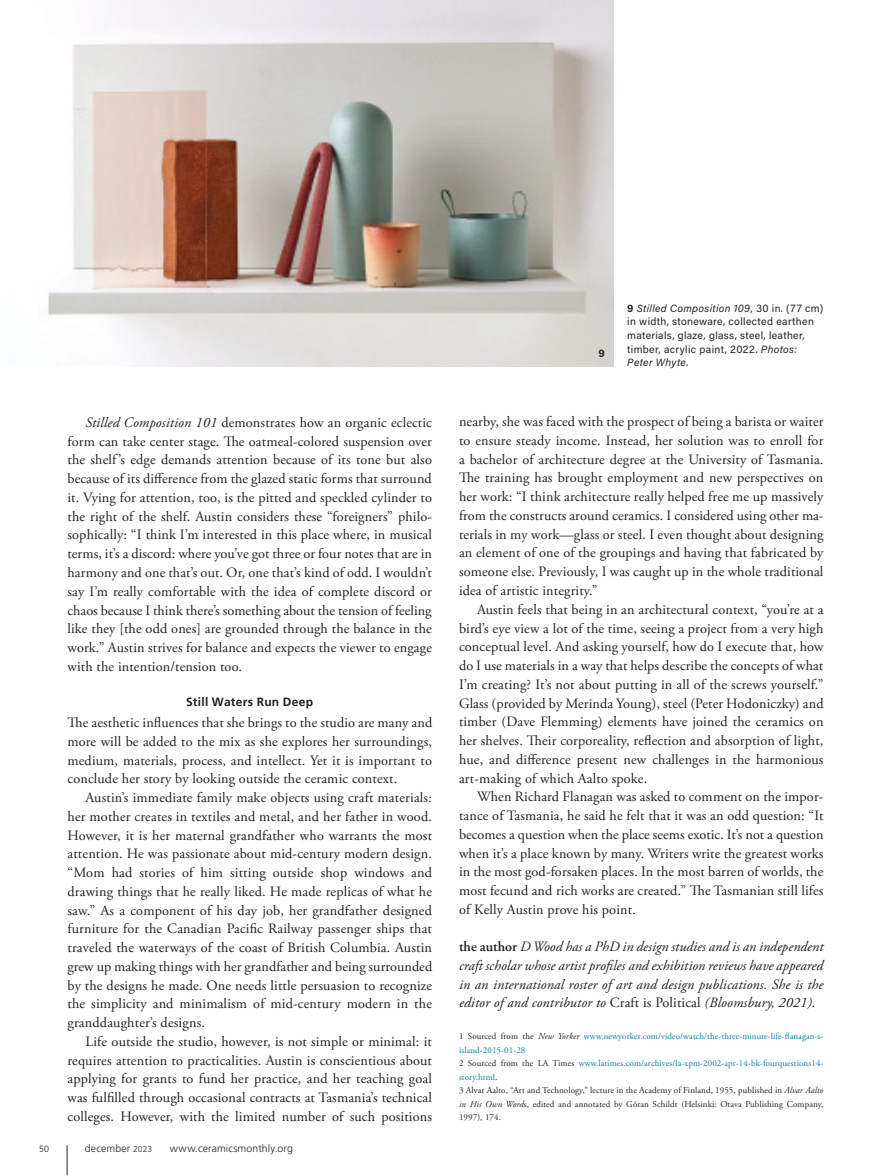
<style>
.page{position:relative;width:891px;height:1175px;background:#fff}
.page>*{position:absolute;margin:0;border:0;box-sizing:border-box;transform-origin:0 0}
.Article_Text{font:14.25px/18.8px "Adobe Garamond Pro";letter-spacing:.01em;color:#231f20;text-align:justify}
.Author_Bio{font:italic 14.25px/18.8px "Adobe Garamond Pro";letter-spacing:.01em;color:#231f20;text-align:justify}
.Article_Lead{font:14.25px/18.8px "Adobe Garamond Pro";letter-spacing:.01em;color:#231f20;text-align:justify}
.Article_Breakhead{font:700 12px "Frutiger LT Pro";letter-spacing:.02em;color:#231f20}
.Article_Caption{font:10.5px/13.5px "Acumin Pro";letter-spacing:.03em;color:#231f20}
.t1{font:300 10.5px "Frutiger LT Pro";letter-spacing:.01em;color:#231f20}
.Image_Number{font:700 10.5px "Acumin Pro";color:#231f20}
.ArticleFootnote{font:9px/13.5px "Adobe Garamond Pro";letter-spacing:.01em;color:#0080ad}
.ArticleFootnote-2{font:9px/13.5px "Adobe Garamond Pro";letter-spacing:.01em;color:#231f20;text-align:justify}
.t2{font:300 9px "Frutiger LT Pro";color:#231f20}
.s1{font-style:italic}
.s2{font-size:8.55px}
.s3{font-weight:700}
.s4{font-weight:600;font-style:normal}
.s5{font-style:normal}
.s6{color:#231f20}
.s7{font-style:italic;color:#231f20}
</style>
<div class="page">
<svg style="left:67px;top:1145px;width:1px;height:29px"></svg>
<img style="left:48px;top:0;width:566px;height:366px">
<p class="Article_Text" style="left:68px;top:413px;width:366px;text-indent:18px"><span class="s1">Stilled Composition 101</span> demonstrates how an organic eclectic form can take center stage. The oatmeal-colored suspension over the shelf’s edge demands attention because of its tone but also because of its difference from the glazed static forms that surround it. Vying for attention, too, is the pitted and speckled cylinder to the right of the shelf. Austin considers these “foreigners” philo&shy;sophically: “I think I’m interested in this place where, in musical terms, it’s a discord: where you’ve got three or four notes that are in harmony and one that’s out. Or, one that’s kind of odd. I wouldn’t say I’m really comfortable with the idea of complete discord or chaos because I think there’s something about the tension of feeling like they [the odd ones] are grounded through the balance in the work.” Austin strives for balance and expects the viewer to engage with the intention/tension too.</p>
<p class="Article_Breakhead" style="left:186px;top:694px;width:128px">Still Waters Run Deep</p>
<p class="Article_Lead" style="left:68px;top:713px;width:366px">The aesthetic influences that she brings to the studio are many and more will be added to the mix as she explores her surroundings, medium, materials, process, and intellect. Yet it is important to conclude her story by looking outside the ceramic context.</p>
<p class="Article_Text" style="left:68px;top:788px;width:366px;text-indent:18px">Austin’s immediate family make objects using craft materials: her mother creates in textiles and metal, and her father in wood.<br>However, it is her maternal grandfather who warrants the most attention. He was passionate about mid-century modern design. “Mom had stories of him sitting outside shop windows and drawing things that he really liked. He made replicas of what he saw.” As a component of his day job, her grandfather designed furniture for the Canadian Pacific Railway passenger ships that traveled the waterways of the coast of British Columbia. Austin grew up making things with her grandfather and being surrounded by the designs he made. One needs little persuasion to recognize the simplicity and minimalism of mid-century modern in the granddaughter’s designs.</p>
<p class="Article_Text" style="left:68px;top:1032px;width:366px;text-indent:18px">Life outside the studio, however, is not simple or minimal: it requires attention to practicalities. Austin is conscientious about applying for grants to fund her practice, and her teaching goal was fulfilled through occasional contracts at Tasmania’s technical colleges. However, with the limited number of such positions</p>
<p class="t2" style="left:39px;top:1143px;width:12px">50</p>
<p class="t1" style="left:85px;top:1142px;width:69px">december <span class="s2">2023</span></p>
<p class="t1" style="left:170px;top:1142px;width:125px">www.ceramicsmonthly.org</p>
<p class="Image_Number" style="left:599px;top:346px;width:8px">9</p>
<p class="Article_Caption" style="left:627px;top:301px;width:198px"><span class="s3">9</span> <span class="s1">Stilled Composition 109</span>, 30 in. (77 cm) in width, stoneware, collected earthen materials, glaze, glass, steel, leather, timber, acrylic paint, 2022. <span class="s1">Photos:<br>Peter Whyte</span>.</p>
<p class="Article_Text" style="left:459px;top:413px;width:366px">nearby, she was faced with the prospect of being a barista or waiter to ensure steady income. Instead, her solution was to enroll for a bachelor of architecture degree at the University of Tasmania.<br>The training has brought employment and new perspectives on her work: “I think architecture really helped free me up massively from the constructs around ceramics. I considered using other ma&shy;terials in my work—glass or steel. I even thought about designing an element of one of the groupings and having that fabricated by someone else. Previously, I was caught up in the whole traditional idea of artistic integrity.”</p>
<p class="Article_Text" style="left:459px;top:600px;width:366px;text-indent:18px">Austin feels that being in an architectural context, “you’re at a bird’s eye view a lot of the time, seeing a project from a very high conceptual level. And asking yourself, how do I execute that, how do I use materials in a way that helps describe the concepts of what I’m creating? It’s not about putting in all of the screws yourself.” Glass (provided by Merinda Young), steel (Peter Hodoniczky) and timber (Dave Flemming) elements have joined the ceramics on her shelves. Their corporeality, reflection and absorption of light, hue, and difference present new challenges in the harmonious art-making of which Aalto spoke.</p>
<p class="Article_Text" style="left:459px;top:788px;width:366px;text-indent:18px">When Richard Flanagan was asked to comment on the impor&shy;tance of Tasmania, he said he felt that it was an odd question: “It becomes a question when the place seems exotic. It’s not a question when it’s a place known by many. Writers write the greatest works in the most god-forsaken places. In the most barren of worlds, the most fecund and rich works are created.” The Tasmanian still lifes of Kelly Austin prove his point.</p>
<p class="Author_Bio" style="left:459px;top:937px;width:366px"><span class="s4">the author</span> D Wood has a PhD in design studies and is an independent craft scholar whose artist profiles and exhibition reviews have appeared in an international roster of art and design publications. She is the editor of and contributor to <span class="s5">Craft is Political</span> (Bloomsbury, 2021).</p>
<p class="ArticleFootnote" style="left:459px;top:1029px;width:366px"><span class="s6">1 Sourced from the</span> <span class="s7">New Yorker</span> www.newyorker.com/video/watch/the-three-minute-life-flanagan-s&shy;island-2015-01-28</p>
<p class="ArticleFootnote" style="left:459px;top:1056px;width:366px"><span class="s6">2 Sourced from the LA Times</span> www.latimes.com/archives/la-xpm-2002-apr-14-bk-fourquestions14- story.html<span class="s6">.</span></p>
<p class="ArticleFootnote-2" style="left:459px;top:1083px;width:366px">3 Alvar Aalto, “Art and Technology,” lecture in the Academy of Finland, 1955, published in <span class="s1">Alvar Aalto in His Own Word</span>s, edited and annotated by Göran Schildt (Helsinki: Otava Publishing Company, 1997), 174.</p>
</div>
